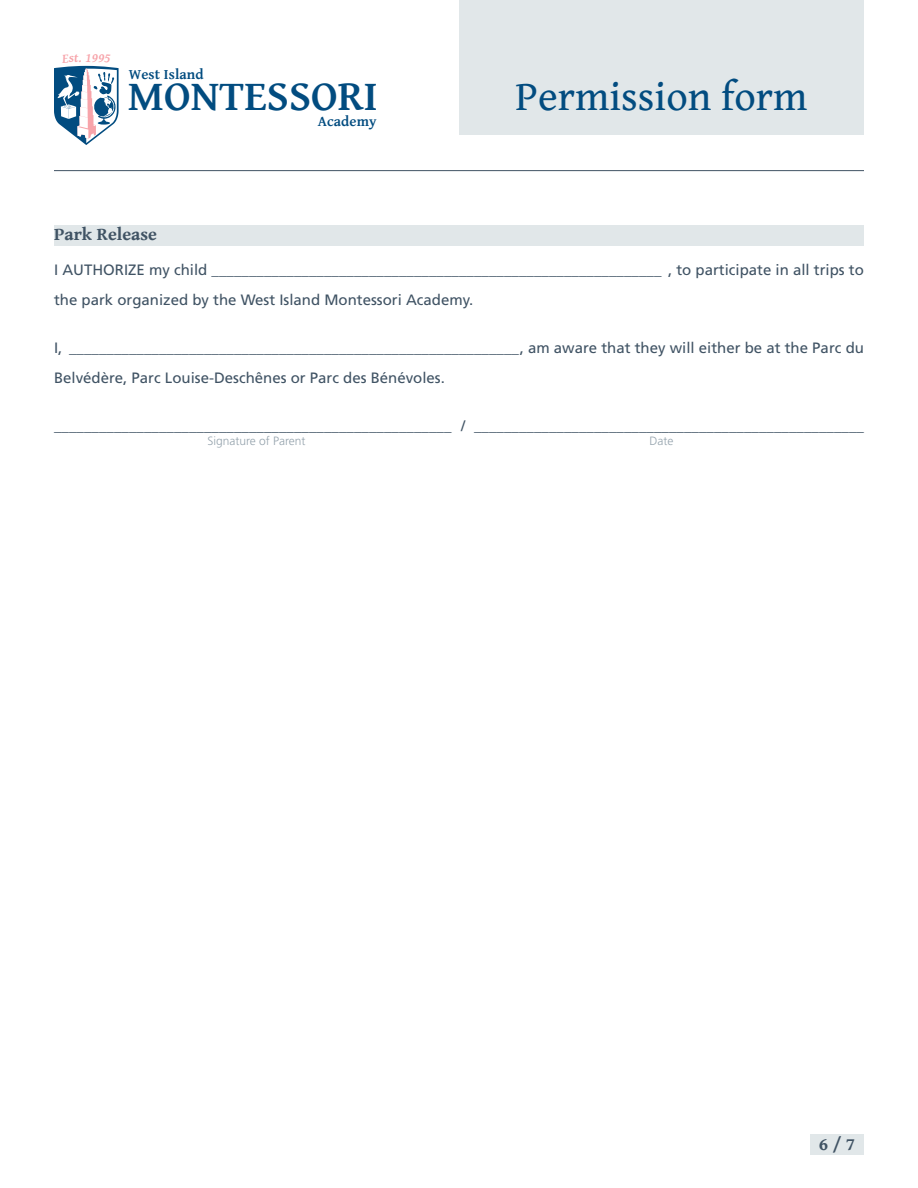
<style>
.page{position:relative;width:918px;height:1188px;background:#fff}
.page>*{position:absolute;margin:0;border:0;box-sizing:border-box;transform-origin:0 0}
.t1{font:700 42.9px "Gentium Basic";color:#024c80}
.t2{font:42px "Gentium Book Basic";color:#024c80}
.t3{font:700 18px "Gentium Book Basic";color:#405364}
.t4{font:15px/30px "Frutiger";color:#405364}
.t5{font:700 14.55px "Gentium Basic";letter-spacing:.005em;color:#024c80}
.t6{font:300 12px "Frutiger";color:#95a3ad}
</style>
<div class="page">
<div style="left:459px;top:0;width:405px;height:135px;background:#e1e7e9"></div>
<hr style="left:54px;top:170px;width:810px;height:1px;background:#405364">
<div style="left:54px;top:225px;width:810px;height:21px;background:#e1e7e9"></div>
<div style="left:810px;top:1134px;width:54px;height:21px;background:#e1e7e9"></div>
<svg style="left:54px;top:65px;width:65px;height:80px"></svg>
<p class="t5" style="left:129px;top:63px;width:76px">West Island</p>
<h1 class="t1" style="left:128px;top:64px;width:252px">MONTESSORI</h1>
<p class="t5" style="left:318px;top:110px;width:60px">Academy</p>
<h2 class="t2" style="left:515px;top:66px;width:294px">Permission form</h2>
<p class="t3" style="left:54px;top:221px;width:105px">Park Release</p>
<p class="t4" style="left:54px;top:255px;width:811px">I AUTHORIZE my child ____________________________________________________________ , to participate in all trips to the park organized by the West Island Montessori Academy.</p>
<p class="t4" style="left:54px;top:333px;width:811px">I, ____________________________________________________________, am aware that they will either be at the Parc du<br>Belvédère, Parc Louise-Deschênes or Parc des Bénévoles.</p>
<p class="t4" style="left:54px;top:411px;width:811px">_____________________________________________________ / ____________________________________________________</p>
<p class="t6" style="left:207px;top:434px;width:100px">Signature of Parent</p>
<p class="t6" style="left:650px;top:434px;width:25px">Date</p>
<p class="t3" style="left:819px;top:1130px;width:38px">6 / 7</p>
</div>
